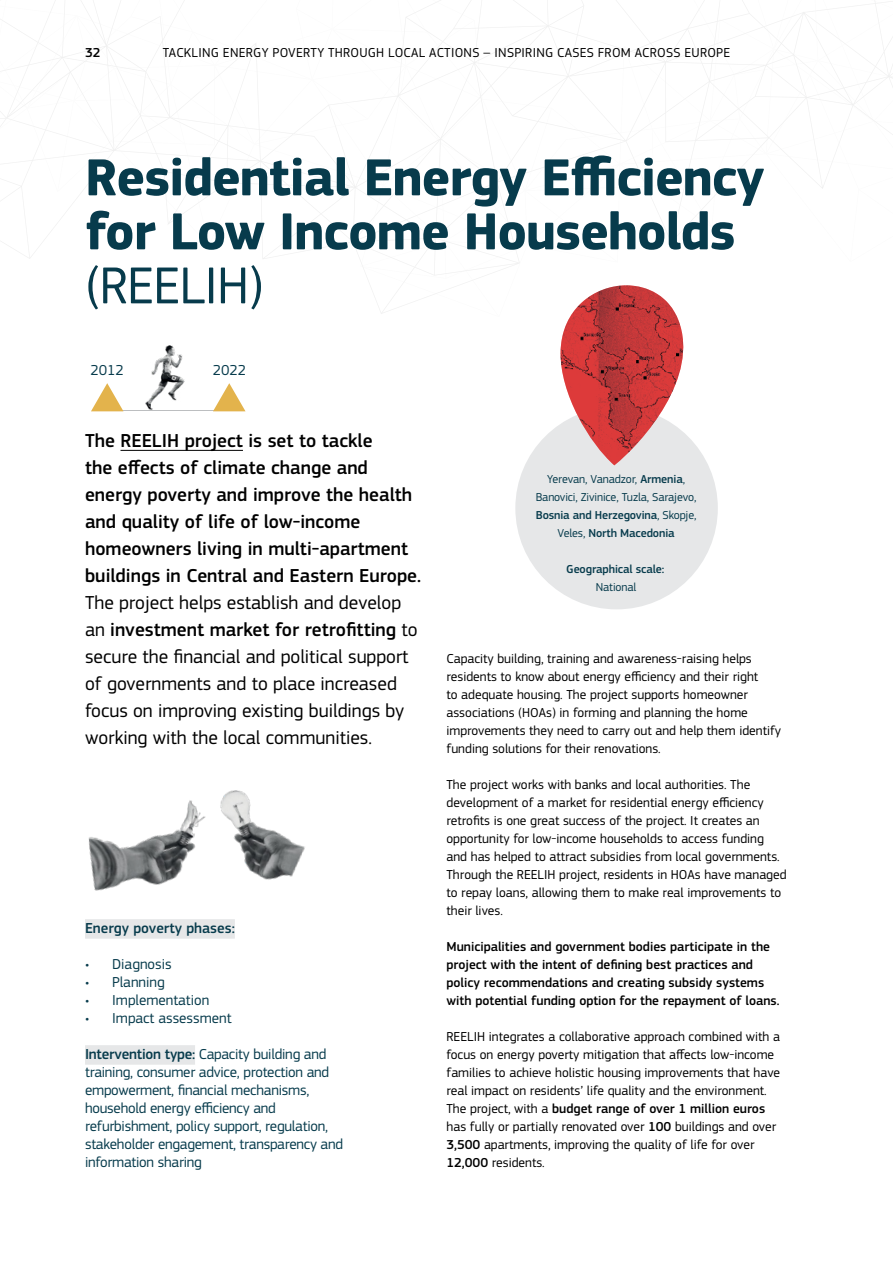
<style>
.page{position:relative;width:893px;height:1263px;background:#fff}
.page>*{position:absolute;margin:0;border:0;box-sizing:border-box;transform-origin:0 0}
.t1{font:700 54px/54px "EC Square Sans Pro";letter-spacing:-.02em;color:#073b4c}
.t2{font:54px "EC Square Sans Pro";letter-spacing:-.02em;color:#073b4c}
.t3{font:19.5px/27px "EC Square Sans Pro";color:#000}
.t4{font:500 19.5px/27px "EC Square Sans Pro";color:#000}
.t5{font:15px/18px "EC Square Sans Pro";letter-spacing:-.015em;color:#073b4c}
.t6{font:500 15px "EC Square Sans Pro";color:#073b4c}
.t7{font:13.5px/18px "EC Square Sans Pro";color:#000}
.t8{font:500 13.5px/18px "EC Square Sans Pro";color:#000}
.t9{font:13.5px "EC Square Sans Pro";letter-spacing:.02em;color:#000}
.t10{font:12px/18px "EC Square Sans Pro";letter-spacing:-.01em;color:#073b4c;text-align:center}
.t11{font:500 12px "EC Square Sans Pro";letter-spacing:-.01em;color:#073b4c}
.s1{font-weight:500}
</style>
<div class="page">
<svg style="left:0;top:0;width:893px;height:314px"></svg>
<div style="left:515px;top:407px;width:203px;height:202px;background:#e6e7e8;border-radius:50%"></div>
<svg style="left:560px;top:262px;width:140px;height:187px"></svg>
<img style="left:560px;top:285px;width:125px;height:180px">
<img style="left:145px;top:345px;width:40px;height:65px">
<hr style="left:107px;top:410px;width:121px;height:1px;background:#bcbec0">
<svg style="left:91px;top:383px;width:32px;height:28px"></svg>
<svg style="left:213px;top:383px;width:33px;height:28px"></svg>
<hr style="left:121px;top:450px;width:122px;height:1px;background:#000">
<div style="left:85px;top:919px;width:150px;height:20px;background:#e6e7e8"></div>
<div style="left:85px;top:1045px;width:110px;height:20px;background:#e6e7e8"></div>
<img style="left:89px;top:790px;width:216px;height:101px">
<p class="t8" style="left:85px;top:43px;width:17px">32</p>
<p class="t9" style="left:163px;top:44px;width:569px">TACKLING ENERGY POVERTY THROUGH LOCAL ACTIONS – INSPIRING CASES FROM ACROSS EUROPE</p>
<h1 class="t1" style="left:85px;top:152px;width:681px">Residential Energy Efficiency for Low Income Households</h1>
<h1 class="t2" style="left:85px;top:254px;width:180px">(REELIH)</h1>
<p class="t5" style="left:90px;top:361px;width:35px">2012</p>
<p class="t5" style="left:213px;top:361px;width:35px">2022</p>
<h2 class="t4" style="left:85px;top:428px;width:336px">The REELIH project is set to tackle<br>the effects of climate change and energy poverty and improve the health and quality of life of low-income homeowners living in multi-apartment buildings in Central and Eastern Europe.</h2>
<p class="t3" style="left:85px;top:590px;width:334px">The project helps establish and develop an <span class="s1">investment market for retrofitting</span> to secure the financial and political support of governments and to place increased focus on improving existing buildings by working with the local communities.</p>
<p class="t6" style="left:85px;top:920px;width:151px">Energy poverty phases:</p>
<p class="t5" style="left:85px;top:955px;width:88px">• Diagnosis</p>
<p class="t5" style="left:85px;top:973px;width:81px">• Planning</p>
<p class="t5" style="left:85px;top:991px;width:126px">• Implementation</p>
<p class="t5" style="left:85px;top:1009px;width:148px">• Impact assessment</p>
<p class="t5" style="left:85px;top:1045px;width:260px"><span class="s1">Intervention type:</span> Capacity building and training, consumer advice, protection and empowerment, financial mechanisms, household energy efficiency and refurbishment, policy support, regulation, stakeholder engagement, transparency and information sharing</p>
<p class="t10" style="left:536px;top:470px;width:162px">Yerevan, Vanadzor, <span class="s1">Armenia</span>,<br>Banovici, Zivinice, Tuzla, Sarajevo,<br><span class="s1">Bosnia and Herzegovina</span>, Skopje,<br>Veles, <span class="s1">North Macedonia</span></p>
<p class="t11" style="left:566px;top:562px;width:100px">Geographical scale:</p>
<p class="t10" style="left:596px;top:578px;width:42px">National</p>
<p class="t7" style="left:446px;top:650px;width:336px">Capacity building, training and awareness-raising helps residents to know about energy efficiency and their right<br>to adequate housing. The project supports homeowner associations (HOAs) in forming and planning the home improvements they need to carry out and help them identify funding solutions for their renovations.</p>
<p class="t7" style="left:446px;top:776px;width:342px">The project works with banks and local authorities. The development of a market for residential energy efficiency retrofits is one great success of the project. It creates an opportunity for low-income households to access funding and has helped to attract subsidies from local governments.<br>Through the REELIH project, residents in HOAs have managed to repay loans, allowing them to make real improvements to their lives.</p>
<p class="t8" style="left:446px;top:938px;width:333px">Municipalities and government bodies participate in the project with the intent of defining best practices and policy recommendations and creating subsidy systems with potential funding option for the repayment of loans.</p>
<p class="t7" style="left:446px;top:1028px;width:335px">REELIH integrates a collaborative approach combined with a focus on energy poverty mitigation that affects low-income families to achieve holistic housing improvements that have real impact on residents’ life quality and the environment.<br>The project, with a <span class="s1">budget range of over 1 million euros </span>has fully or partially renovated over <span class="s1">100</span> buildings and over <span class="s1">3,500</span> apartments, improving the quality of life for over <span class="s1">12,000</span> residents.</p>
</div>
